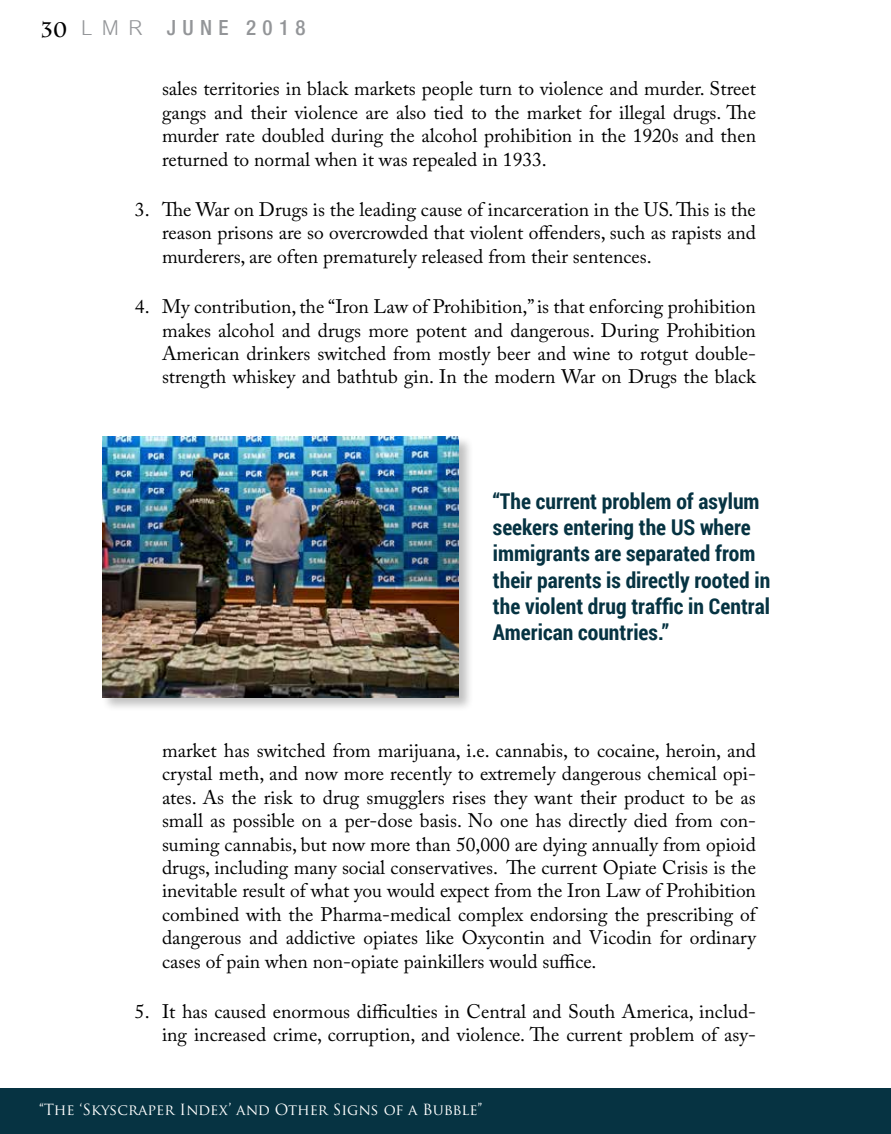
<style>
.page{position:relative;width:891px;height:1134px;background:#fff}
.page>*{position:absolute;margin:0;border:0;box-sizing:border-box;transform-origin:0 0}
.t1{font:700 21.75px/26.1px "Roboto Condensed";color:#063342}
.t2{font:500 condensed 21px "Helvetica Neue LT Std";letter-spacing:.3em;color:#939598}
.t3{font:19.5px/23.4px "Adobe Caslon Pro";color:#000;text-align:justify}
.t4{font:15px "Trajan Pro";color:#fff}
.s1{font-family:"Charlemagne Std";font-weight:700;font-stretch:normal;color:#000}
.s2{font-family:"Cordia New";font-weight:400;font-stretch:normal;font-size:31.5px}
</style>
<div class="page">
<div style="left:0;top:1089px;width:891px;height:45px;background:#063342"></div>
<div style="left:101px;top:435px;width:373px;height:277px;background:#000;opacity:.25"></div>
<img style="left:102px;top:436px;width:357px;height:261px">
<p class="t2" style="left:41px;top:15px;width:266px"><span class="s1">30</span> <span class="s2">LMR</span> JUNE 2018</p>
<p class="t3" style="left:162px;top:77px;width:596px">sales territories in black markets people turn to violence and murder. Street gangs and their violence are also tied to the market for illegal drugs. The murder rate doubled during the alcohol prohibition in the 1920s and then returned to normal when it was repealed in 1933.</p>
<p class="t3" style="left:162px;top:198px;width:596px;text-indent:-27px">3. The War on Drugs is the leading cause of incarceration in the US. This is the reason prisons are so overcrowded that violent offenders, such as rapists and murderers, are often prematurely released from their sentences.</p>
<p class="t3" style="left:162px;top:295px;width:596px;text-indent:-27px">4. My contribution, the “Iron Law of Prohibition,” is that enforcing prohibition makes alcohol and drugs more potent and dangerous. During Prohibition American drinkers switched from mostly beer and wine to rotgut double&shy;strength whiskey and bathtub gin. In the modern War on Drugs the black</p>
<p class="t1" style="left:493px;top:488px;width:279px">“The current problem of asylum seekers entering the US where immigrants are separated from their parents is directly rooted in the violent drug traffic in Central<br>American countries.”</p>
<p class="t3" style="left:162px;top:739px;width:596px">market has switched from marijuana, i.e. cannabis, to cocaine, heroin, and crystal meth, and now more recently to extremely dangerous chemical opi&shy;ates. As the risk to drug smugglers rises they want their product to be as small as possible on a per-dose basis. No one has directly died from con&shy;suming cannabis, but now more than 50,000 are dying annually from opioid drugs, including many social conservatives. The current Opiate Crisis is the inevitable result of what you would expect from the Iron Law of Prohibition combined with the Pharma-medical complex endorsing the prescribing of dangerous and addictive opiates like Oxycontin and Vicodin for ordinary cases of pain when non-opiate painkillers would suffice.</p>
<p class="t3" style="left:135px;top:1000px;width:623px;text-align:right">5. It has caused enormous difficulties in Central and South America, includ&shy;ing increased crime, corruption, and violence. The current problem of asy-</p>
<p class="t4" style="left:39px;top:1100px;width:445px">“The ‘Skyscraper Index’ and Other Signs of a Bubble”</p>
</div>
